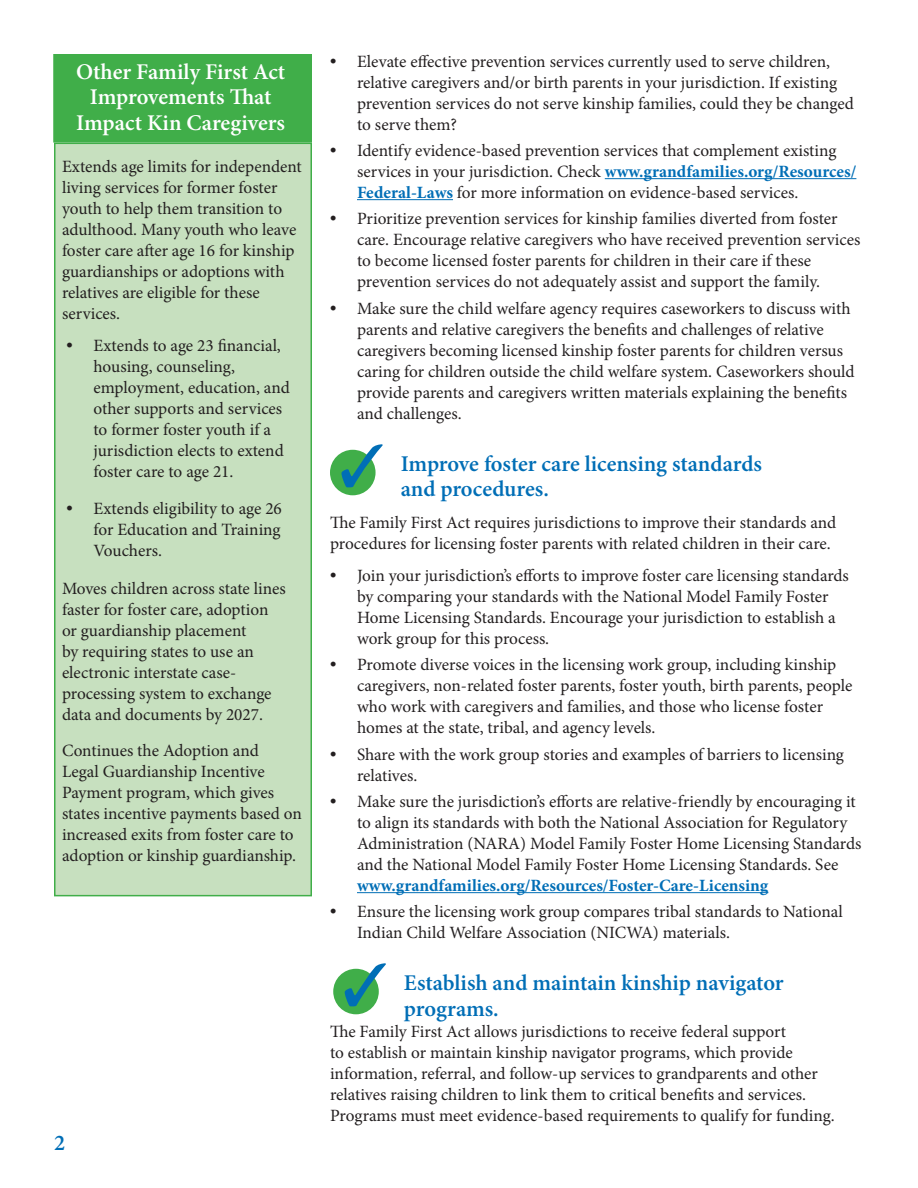
<style>
.page{position:relative;width:918px;height:1188px;background:#fff}
.page>*{position:absolute;margin:0;border:0;box-sizing:border-box;transform-origin:0 0}
.Heading_1{font:600 22.5px/25.5px "Minion Pro";letter-spacing:-.005em;color:#006eb6}
.Heading_1-2{font:600 22.5px/25.5px "Minion Pro";letter-spacing:-.005em;color:#fff;text-align:center}
.Body_text{font:17.25px/21px "Minion Pro";color:#231f20}
.s1{font-family:"Times";font-size:18px}
.s2{font-weight:700;color:#006eb6}
</style>
<div class="page">
<div style="left:53px;top:54px;width:259px;height:89px;background:#40ae49;border:2px solid #40ae49"></div>
<hr style="left:605px;top:178px;width:251px;height:1px;background:#006eb6">
<hr style="left:357px;top:199px;width:96px;height:1px;background:#006eb6">
<hr style="left:357px;top:892px;width:411px;height:1px;background:#006eb6">
<div style="left:54px;top:143px;width:258px;height:753px;background:#c7e0bf;border:2px solid #40ae49"></div>
<div style="left:330px;top:450px;width:46px;height:45px;background:#40ae49;border-radius:50%"></div>
<div style="left:333px;top:969px;width:46px;height:45px;background:#40ae49;border-radius:50%"></div>
<svg style="left:341px;top:449px;width:35px;height:38px"></svg>
<svg style="left:345px;top:968px;width:34px;height:38px"></svg>
<p class="Heading_1-2" style="left:76px;top:59px;width:211px">Other Family First Act<br>Improvements That<br>Impact Kin Caregivers</p>
<p class="Body_text" style="left:62px;top:156px;width:241px">Extends age limits for independent living services for former foster youth to help them transition to adulthood. Many youth who leave foster care after age 16 for kinship guardianships or adoptions with relatives are eligible for these services.</p>
<p class="Body_text" style="left:94px;top:335px;width:198px;text-indent:-27px"><span class="s1">•</span> Extends to age 23 financial, housing, counseling, employment, education, and other supports and services to former foster youth if a jurisdiction elects to extend foster care to age 21.</p>
<p class="Body_text" style="left:94px;top:498px;width:190px;text-align:justify;text-indent:-27px"><span class="s1">•</span> Extends eligibility to age 26 for Education and Training Vouchers.</p>
<p class="Body_text" style="left:62px;top:578px;width:225px">Moves children across state lines faster for foster care, adoption or guardianship placement<br>by requiring states to use an electronic interstate case&shy;processing system to exchange data and documents by 2027.</p>
<p class="Body_text" style="left:62px;top:740px;width:241px">Continues the Adoption and<br>Legal Guardianship Incentive<br>Payment program, which gives states incentive payments based on increased exits from foster care to adoption or kinship guardianship.</p>
<h1 class="Heading_1" style="left:54px;top:1130px;width:13px">2</h1>
<p class="Body_text" style="left:357px;top:51px;width:498px;text-indent:-27px"><span class="s1">•</span> Elevate effective prevention services currently used to serve children, relative caregivers and/or birth parents in your jurisdiction. If existing prevention services do not serve kinship families, could they be changed to serve them?</p>
<p class="Body_text" style="left:357px;top:140px;width:501px;text-indent:-27px"><span class="s1">•</span> Identify evidence-based prevention services that complement existing services in your jurisdiction. Check <span class="s2">www.grandfamilies.org/Resources/<br>Federal-Laws</span> for more information on evidence-based services.</p>
<p class="Body_text" style="left:357px;top:208px;width:505px;text-indent:-27px"><span class="s1">•</span> Prioritize prevention services for kinship families diverted from foster care. Encourage relative caregivers who have received prevention services to become licensed foster parents for children in their care if these prevention services do not adequately assist and support the family.</p>
<p class="Body_text" style="left:357px;top:298px;width:499px;text-indent:-27px"><span class="s1">•</span> Make sure the child welfare agency requires caseworkers to discuss with parents and relative caregivers the benefits and challenges of relative caregivers becoming licensed kinship foster parents for children versus caring for children outside the child welfare system. Caseworkers should provide parents and caregivers written materials explaining the benefits and challenges.</p>
<p class="Heading_1" style="left:401px;top:451px;width:363px">Improve foster care licensing standards and procedures.</p>
<p class="Body_text" style="left:330px;top:512px;width:508px">The Family First Act requires jurisdictions to improve their standards and procedures for licensing foster parents with related children in their care.</p>
<p class="Body_text" style="left:357px;top:565px;width:493px;text-indent:-27px"><span class="s1">•</span> Join your jurisdiction’s efforts to improve foster care licensing standards by comparing your standards with the National Model Family Foster Home Licensing Standards. Encourage your jurisdiction to establish a work group for this process.</p>
<p class="Body_text" style="left:357px;top:654px;width:497px;text-indent:-27px"><span class="s1">•</span> Promote diverse voices in the licensing work group, including kinship caregivers, non-related foster parents, foster youth, birth parents, people who work with caregivers and families, and those who license foster homes at the state, tribal, and agency levels.</p>
<p class="Body_text" style="left:357px;top:744px;width:489px;text-indent:-27px"><span class="s1">•</span> Share with the work group stories and examples of barriers to licensing relatives.</p>
<p class="Body_text" style="left:357px;top:791px;width:506px;text-indent:-27px"><span class="s1">•</span> Make sure the jurisdiction’s efforts are relative-friendly by encouraging it to align its standards with both the National Association for Regulatory Administration (NARA) Model Family Foster Home Licensing Standards and the National Model Family Foster Home Licensing Standards. See <span class="s2">www.grandfamilies.org/Resources/Foster-Care-Licensing</span></p>
<p class="Body_text" style="left:357px;top:901px;width:487px;text-indent:-27px"><span class="s1">•</span> Ensure the licensing work group compares tribal standards to National<br>Indian Child Welfare Association (NICWA) materials.</p>
<p class="Heading_1" style="left:404px;top:970px;width:381px">Establish and maintain kinship navigator programs.</p>
<p class="Body_text" style="left:330px;top:1021px;width:506px">The Family First Act allows jurisdictions to receive federal support<br>to establish or maintain kinship navigator programs, which provide information, referral, and follow-up services to grandparents and other relatives raising children to link them to critical benefits and services.<br>Programs must meet evidence-based requirements to qualify for funding.</p>
</div>
